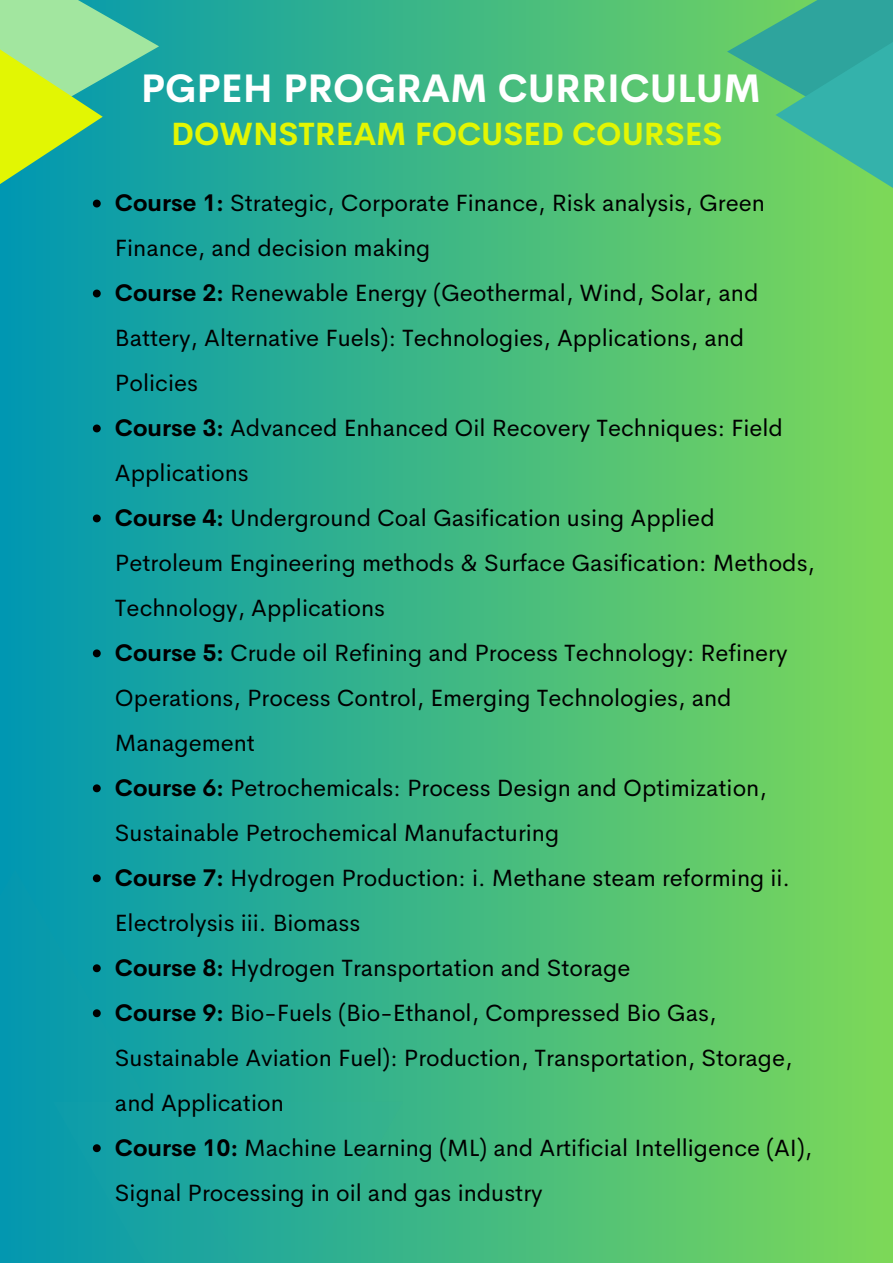
<style>
.page{position:relative;width:893px;height:1264px;background:#fff}
.page>*{position:absolute;margin:0;border:0;box-sizing:border-box;transform-origin:0 0}
.t1{font:700 39px "Cerebri Sans";color:#fff}
.t2{font:700 31.5px "Cerebri Sans";color:#e2f603}
.t3{font:23.55px/45px "Cerebri Sans";color:#000}
.s1{font-weight:700}
</style>
<div class="page">
<div style="left:0;top:0;width:892px;height:1262px;background:linear-gradient(to right,#0097b2,#7dd858)"></div>
<div style="left:0;top:869px;width:280px;height:393px;background:linear-gradient(to right,#0297b1,#26ab96)"></div>
<div style="left:53px;top:1101px;width:350px;height:161px;background:linear-gradient(to right,#0b9bab,#37b48b)"></div>
<svg style="left:727px;top:0;width:48px;height:185px;background:#60c76e"></svg>
<svg style="left:775px;top:0;width:117px;height:261px;background:#4fbd84"></svg>
<svg style="left:103px;top:0;width:56px;height:180px;background:#2cada3"></svg>
<svg style="left:0;top:0;width:103px;height:270px;background:#69c67e"></svg>
<svg style="left:93px;top:200px;width:8px;height:7px"></svg>
<svg style="left:93px;top:289px;width:8px;height:8px"></svg>
<svg style="left:93px;top:424px;width:8px;height:8px"></svg>
<svg style="left:93px;top:514px;width:8px;height:8px"></svg>
<svg style="left:93px;top:649px;width:8px;height:8px"></svg>
<svg style="left:93px;top:784px;width:8px;height:8px"></svg>
<svg style="left:93px;top:874px;width:8px;height:8px"></svg>
<svg style="left:93px;top:964px;width:8px;height:8px"></svg>
<svg style="left:93px;top:1009px;width:8px;height:8px"></svg>
<svg style="left:93px;top:1144px;width:8px;height:8px"></svg>
<p class="t1" style="left:141px;top:63px;width:621px">PGPEH PROGRAM CURRICULUM</p>
<p class="t2" style="left:171px;top:114px;width:552px">DOWNSTREAM FOCUSED COURSES</p>
<p class="t3" style="left:115px;top:180px;width:651px"><span class="s1">Course 1:</span> Strategic, Corporate Finance, Risk analysis, Green<br>Finance, and decision making</p>
<p class="t3" style="left:115px;top:270px;width:645px"><span class="s1">Course 2:</span> Renewable Energy (Geothermal, Wind, Solar, and<br>Battery, Alternative Fuels): Technologies, Applications, and<br>Policies</p>
<p class="t3" style="left:115px;top:405px;width:669px"><span class="s1">Course 3:</span> Advanced Enhanced Oil Recovery Techniques: Field<br>Applications</p>
<p class="t3" style="left:115px;top:495px;width:701px"><span class="s1">Course 4:</span> Underground Coal Gasification using Applied<br>Petroleum Engineering methods &amp; Surface Gasification: Methods,<br>Technology, Applications</p>
<p class="t3" style="left:115px;top:630px;width:674px"><span class="s1">Course 5:</span> Crude oil Refining and Process Technology: Refinery<br>Operations, Process Control, Emerging Technologies, and<br>Management</p>
<p class="t3" style="left:115px;top:765px;width:653px"><span class="s1">Course 6:</span> Petrochemicals: Process Design and Optimization,<br>Sustainable Petrochemical Manufacturing</p>
<p class="t3" style="left:115px;top:854px;width:676px"><span class="s1">Course 7:</span> Hydrogen Production: i. Methane steam reforming ii.<br>Electrolysis iii. Biomass</p>
<p class="t3" style="left:115px;top:944px;width:517px"><span class="s1">Course 8:</span> Hydrogen Transportation and Storage</p>
<p class="t3" style="left:115px;top:989px;width:679px"><span class="s1">Course 9:</span> Bio-Fuels (Bio-Ethanol, Compressed Bio Gas,<br>Sustainable Aviation Fuel): Production, Transportation, Storage, and Application</p>
<p class="t3" style="left:115px;top:1124px;width:698px"><span class="s1">Course 10:</span> Machine Learning (ML) and Artificial Intelligence (AI),<br>Signal Processing in oil and gas industry</p>
</div>
